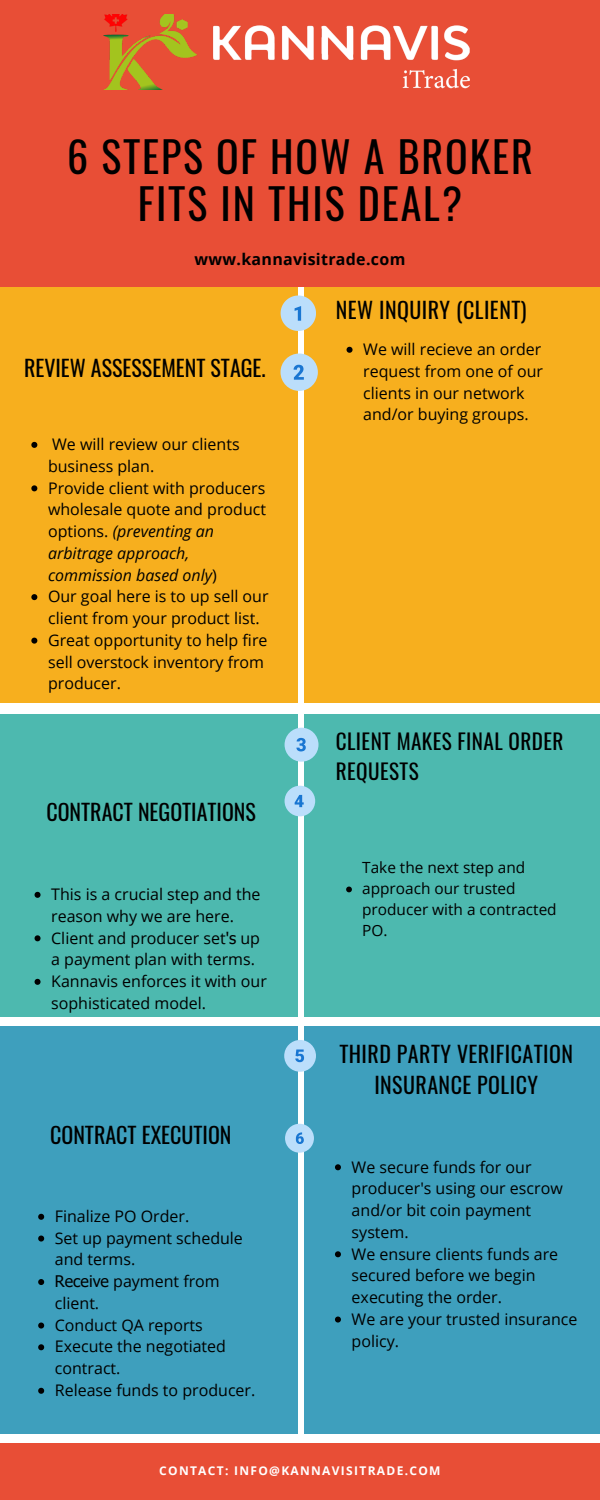
<style>
.page{position:relative;width:600px;height:1500px;background:#fff}
.page>*{position:absolute;margin:0;border:0;box-sizing:border-box;transform-origin:0 0}
.t1{font:42px/47.2px "Oswald";letter-spacing:.045em;color:#000;text-align:center}
.t2{font:22px "Oswald";color:#000}
.t3{font:22px/30.8px "Oswald";letter-spacing:.02em;color:#000;text-align:center}
.t4{font:21.2px/29.6px "Oswald";letter-spacing:.02em;color:#000}
.t5{font:16px/21.8px "Open Sans";color:#000}
.t6{font:700 16px "Open Sans";letter-spacing:.02em;color:#000}
.t7{font:15.4px/20.9px "Open Sans";color:#000}
.t8{font:700 12px "Open Sans";letter-spacing:.11em;color:#fff}
.s1{font-style:italic}
.s2{font-family:"Tahoma"}
</style>
<div class="page">
<div style="left:0;top:0;width:600px;height:337px;background:#e84e36"></div>
<div style="left:0;top:287px;width:600px;height:416px;background:#f7af1e"></div>
<div style="left:0;top:714px;width:600px;height:303px;background:#4db9af"></div>
<div style="left:0;top:1026px;width:600px;height:408px;background:#3e9fbd"></div>
<div style="left:0;top:1443px;width:600px;height:57px;background:#e84e36"></div>
<div style="left:298px;top:287px;width:5px;height:1151px;background:#fff"></div>
<svg style="left:31px;top:442px;width:6px;height:6px"></svg>
<svg style="left:31px;top:485px;width:6px;height:6px"></svg>
<svg style="left:31px;top:594px;width:6px;height:6px"></svg>
<svg style="left:31px;top:638px;width:6px;height:6px"></svg>
<img style="left:104px;top:15px;width:365px;height:75px">
<svg style="left:281px;top:296px;width:35px;height:35px"></svg>
<div style="left:281px;top:354px;width:37px;height:37px;background:#bbdefb;border-radius:50%"></div>
<svg style="left:294px;top:365px;width:10px;height:15px"></svg>
<div style="left:285px;top:728px;width:33px;height:33px;background:#bbdefb;border-radius:50%"></div>
<svg style="left:296px;top:738px;width:10px;height:13px"></svg>
<div style="left:285px;top:786px;width:30px;height:30px;background:#bbdefb;border-radius:50%"></div>
<svg style="left:295px;top:795px;width:9px;height:12px"></svg>
<div style="left:284px;top:1040px;width:32px;height:31px;background:#bbdefb;border-radius:50%"></div>
<svg style="left:295px;top:1049px;width:9px;height:13px"></svg>
<div style="left:285px;top:1124px;width:29px;height:29px;background:#bbdefb;border-radius:50%"></div>
<svg style="left:296px;top:1132px;width:8px;height:12px"></svg>
<svg style="left:347px;top:347px;width:6px;height:6px"></svg>
<svg style="left:346px;top:887px;width:6px;height:5px"></svg>
<svg style="left:35px;top:892px;width:6px;height:6px"></svg>
<svg style="left:35px;top:935px;width:6px;height:6px"></svg>
<svg style="left:35px;top:979px;width:6px;height:6px"></svg>
<svg style="left:335px;top:1164px;width:6px;height:6px"></svg>
<svg style="left:335px;top:1251px;width:6px;height:6px"></svg>
<svg style="left:335px;top:1317px;width:6px;height:6px"></svg>
<svg style="left:38px;top:1214px;width:6px;height:6px"></svg>
<svg style="left:38px;top:1236px;width:6px;height:6px"></svg>
<svg style="left:38px;top:1279px;width:6px;height:6px"></svg>
<svg style="left:38px;top:1323px;width:6px;height:6px"></svg>
<svg style="left:38px;top:1344px;width:6px;height:6px"></svg>
<svg style="left:38px;top:1388px;width:6px;height:6px"></svg>
<p class="t1" style="left:67px;top:131px;width:467px">6 STEPS OF HOW A BROKER<br>FITS IN THIS DEAL?</p>
<p class="t6" style="left:195px;top:248px;width:212px">www.kannavisitrade.com</p>
<p class="t2" style="left:24px;top:350px;width:243px">REVIEW ASSESSEMENT STAGE.</p>
<p class="t5" style="left:48px;top:433px;width:222px">We will review our clients business plan.<br>Provide client with producers wholesale quote and product options. <span class="s1">(preventing an arbitrage approach, commission based only</span>)<br>Our goal here is to up sell our client from your product list.<br>Great opportunity to help fire sell overstock inventory from producer.</p>
<p class="t2" style="left:46px;top:795px;width:211px">CONTRACT NEGOTIATIONS</p>
<p class="t5" style="left:51px;top:883px;width:217px">This is a crucial step and the reason why we are here.<br>Client and producer set<span class="s2">'s</span> up a payment plan with terms.<br>Kannavis enforces it with our sophisticated model.</p>
<p class="t2" style="left:50px;top:1117px;width:183px">CONTRACT EXECUTION</p>
<p class="t5" style="left:55px;top:1205px;width:202px">Finalize PO Order.<br>Set up payment schedule and terms.<br><span class="s2">Receive</span> payment from client.<br>Conduct QA reports<br>Execute the negotiated contract.<br>Release funds to producer.</p>
<p class="t3" style="left:336px;top:293px;width:192px">NEW INQUIRY (CLIENT)</p>
<p class="t5" style="left:363px;top:338px;width:181px">We will recieve an order request from one of our clients in our network and/or buying groups.</p>
<p class="t4" style="left:336px;top:726px;width:229px">CLIENT MAKES FINAL ORDER<br>REQUESTS</p>
<p class="t7" style="left:362px;top:857px;width:196px">Take the next step and approach our trusted producer with a contracted<br>PO.</p>
<p class="t3" style="left:339px;top:1038px;width:235px">THIRD PARTY VERIFICATION<br>INSURANCE POLICY</p>
<p class="t5" style="left:352px;top:1155px;width:213px">We secure funds for our producer's using our escrow and/or bit coin payment system.</p>
<p class="t5" style="left:352px;top:1242px;width:208px">We ensure clients funds are secured before we begin executing the order.</p>
<p class="t5" style="left:352px;top:1308px;width:227px">We are your trusted insurance policy.</p>
<p class="t8" style="left:159px;top:1463px;width:283px">CONTACT: INFO@KANNAVISITRADE.COM</p>
</div>
